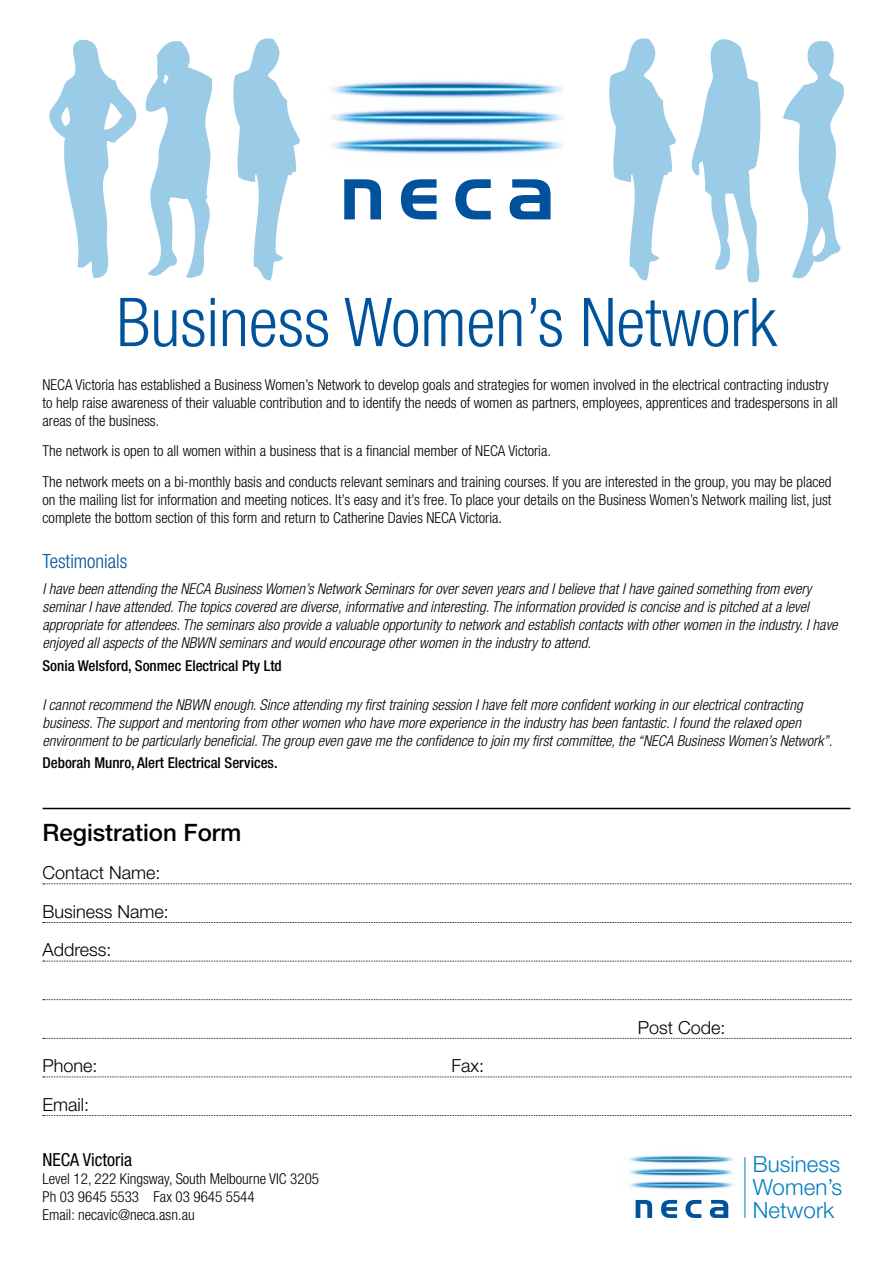
<style>
.page{position:relative;width:893px;height:1263px;background:#fff}
.page>*{position:absolute;margin:0;border:0;box-sizing:border-box;transform-origin:0 0}
.t1{font:300 condensed 67.5px "Helvetica Neue";color:#00539b}
.t2{font:500 24px "Helvetica Neue";color:#000}
.t3{font:300 22.35px/23px "Helvetica Neue";letter-spacing:.005em;color:#007dc3;text-align:justify}
.t4{font:300 condensed 19.5px "Helvetica Neue";color:#00539b}
.t5{font:300 18px/38.5px "Helvetica Neue";color:#000}
.t6{font:condensed 18px "Helvetica Neue";color:#000}
.t7{font:italic 300 condensed 15px/18px "Helvetica Neue";color:#000}
.t8{font:300 condensed 15px/18px "Helvetica Neue";color:#000}
.t9{font:500 condensed 15px "Helvetica Neue";color:#000}
</style>
<div class="page">
<svg style="left:43px;top:883px;width:808px;height:1px"></svg>
<svg style="left:43px;top:922px;width:808px;height:1px"></svg>
<svg style="left:43px;top:961px;width:808px;height:1px"></svg>
<svg style="left:43px;top:999px;width:808px;height:1px"></svg>
<svg style="left:43px;top:1038px;width:808px;height:1px"></svg>
<svg style="left:43px;top:1076px;width:808px;height:1px"></svg>
<svg style="left:43px;top:1115px;width:808px;height:1px"></svg>
<hr style="left:43px;top:808px;width:807px;height:1px;background:#000">
<svg style="left:233px;top:38px;width:67px;height:243px"></svg>
<svg style="left:49px;top:39px;width:88px;height:239px"></svg>
<svg style="left:145px;top:41px;width:67px;height:237px"></svg>
<svg style="left:691px;top:39px;width:70px;height:243px"></svg>
<svg style="left:609px;top:38px;width:67px;height:243px"></svg>
<svg style="left:783px;top:41px;width:61px;height:238px"></svg>
<svg style="left:344px;top:179px;width:37px;height:40px"></svg>
<svg style="left:401px;top:179px;width:36px;height:40px"></svg>
<svg style="left:455px;top:179px;width:36px;height:40px"></svg>
<svg style="left:510px;top:179px;width:40px;height:40px"></svg>
<img style="left:330px;top:81px;width:234px;height:73px">
<img style="left:629px;top:1155px;width:106px;height:51px">
<svg style="left:636px;top:1200px;width:16px;height:18px"></svg>
<svg style="left:661px;top:1200px;width:16px;height:18px"></svg>
<svg style="left:685px;top:1200px;width:16px;height:18px"></svg>
<svg style="left:710px;top:1200px;width:18px;height:18px"></svg>
<hr style="left:745px;top:1157px;width:1px;height:61px;background:#007dc3">
<h1 class="t1" style="left:117px;top:284px;width:661px">Business Women’s Network</h1>
<p class="t8" style="left:43px;top:375px;width:797px">NECA Victoria has established a Business Women’s Network to develop goals and strategies for women involved in the electrical contracting industry to help raise awareness of their valuable contribution and to identify the needs of women as partners, employees, apprentices and tradespersons in all areas of the business.</p>
<p class="t8" style="left:43px;top:435px;width:791px;line-height:30.8px">The network is open to all women within a business that is a financial member of NECA Victoria.<br>The network meets on a bi-monthly basis and conducts relevant seminars and training courses. If you are interested in the group, you may be placed</p>
<p class="t8" style="left:43px;top:491px;width:790px">on the mailing list for information and meeting notices. It’s easy and it’s free. To place your details on the Business Women’s Network mailing list, just complete the bottom section of this form and return to Catherine Davies NECA Victoria.</p>
<h3 class="t4" style="left:43px;top:550px;width:86px">Testimonials</h3>
<p class="t7" style="left:43px;top:580px;width:797px">I have been attending the NECA Business Women’s Network Seminars for over seven years and I believe that I have gained something from every seminar I have attended. The topics covered are diverse, informative and interesting. The information provided is concise and is pitched at a level appropriate for attendees. The seminars also provide a valuable opportunity to network and establish contacts with other women in the industry. I have enjoyed all aspects of the NBWN seminars and would encourage other women in the industry to attend.</p>
<p class="t9" style="left:43px;top:656px;width:241px">Sonia Welsford, Sonmec Electrical Pty Ltd</p>
<p class="t7" style="left:43px;top:695px;width:791px">I cannot recommend the NBWN enough. Since attending my first training session I have felt more confident working in our electrical contracting business. The support and mentoring from other women who have more experience in the industry has been fantastic. I found the relaxed open environment to be particularly beneficial. The group even gave me the confidence to join my first committee, the “NECA Business Women’s Network”.</p>
<p class="t9" style="left:43px;top:754px;width:237px">Deborah Munro, Alert Electrical Services.</p>
<h2 class="t2" style="left:43px;top:818px;width:200px">Registration Form</h2>
<p class="t5" style="left:43px;top:853px;width:128px">Contact Name:<br>Business Name:<br>Address:</p>
<p class="t5" style="left:43px;top:1046px;width:57px">Phone:</p>
<p class="t5" style="left:451px;top:1046px;width:34px">Fax:</p>
<p class="t5" style="left:43px;top:1085px;width:48px">Email:</p>
<p class="t6" style="left:43px;top:1150px;width:91px">NECA Victoria</p>
<p class="t8" style="left:43px;top:1170px;width:278px">Level 12, 222 Kingsway, South Melbourne VIC 3205<br>Ph 03 9645 5533 Fax 03 9645 5544<br>Email: necavic@neca.asn.au</p>
<p class="t5" style="left:638px;top:1008px;width:89px">Post Code:</p>
<h3 class="t3" style="left:753px;top:1152px;width:91px">Business Women’s Network</h3>
</div>
